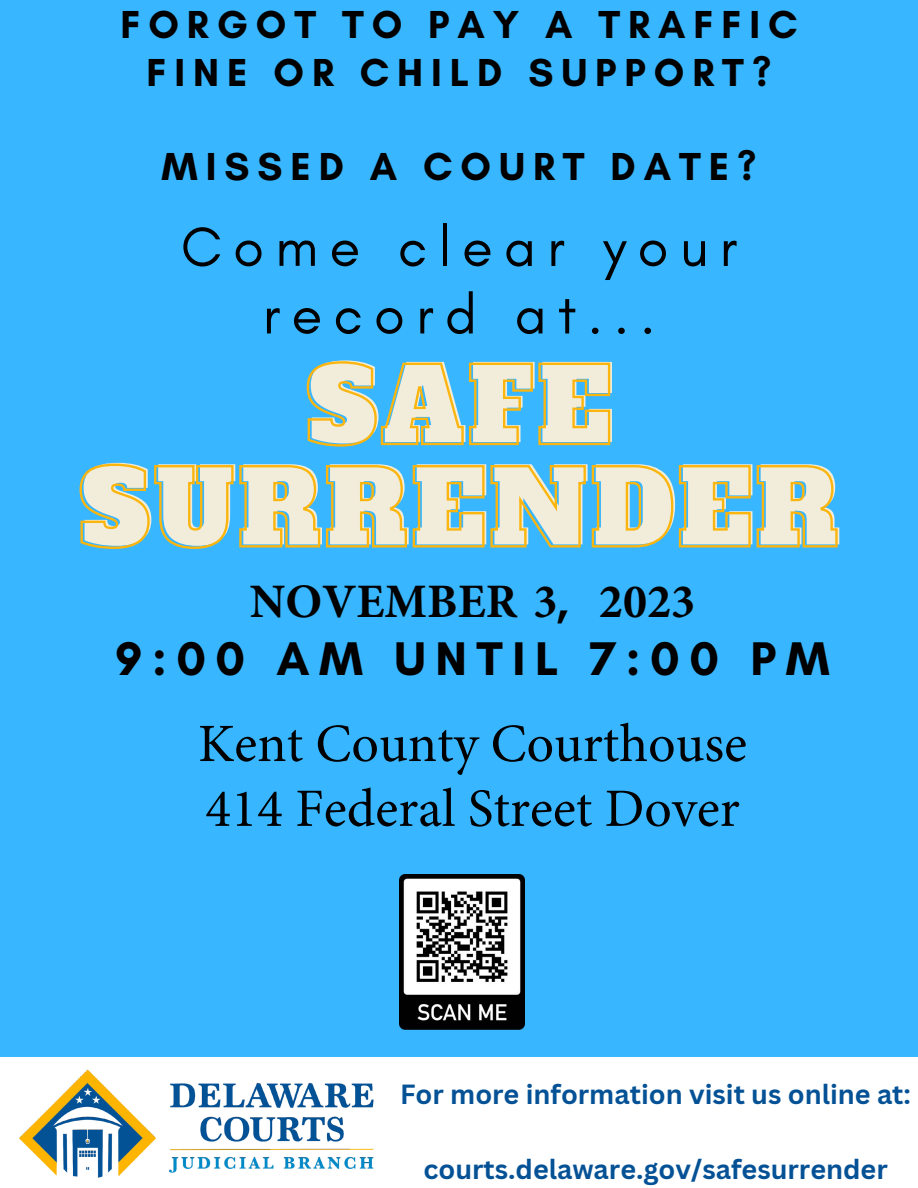
<style>
.page{position:relative;width:918px;height:1188px;background:#38b6ff}
.page>*{position:absolute;margin:0;border:0;box-sizing:border-box;transform-origin:0 0}
.t1{font:103.05px/102.3px "Alfa Slab One";letter-spacing:.04em;color:#f2eddb;text-align:center}
.t2{font:56.25px/67.5px "Glacial Indifference";letter-spacing:.2em;color:#000;text-align:center}
.t3{font:54px/64.8px "Minion Pro";color:#000}
.t4{font:700 48.15px "Glacial Indifference";color:#000}
.t5{font:700 48.15px "Minion Pro";color:#000}
.t6{font:700 39.75px/47.2px "Glacial Indifference";letter-spacing:.2em;color:#000;text-align:center}
.t7{font:700 27px "Canva Sans";color:#055196}
.s1{font-family:"Glacial Indifference"}
</style>
<div class="page">
<img style="left:0;top:1057px;width:394px;height:131px">
<div style="left:394px;top:1057px;width:524px;height:131px;background:#fefffe"></div>
<svg style="left:306px;top:361px;width:305px;height:86px"></svg>
<svg style="left:79px;top:463px;width:759px;height:86px"></svg>
<img style="left:400px;top:874px;width:125px;height:156px">
<h3 class="t6" style="left:120px;top:1px;width:679px">FORGOT TO PAY A TRAFFIC<br>FINE OR CHILD SUPPORT?</h3>
<h3 class="t6" style="left:162px;top:143px;width:596px">MISSED A COURT DATE?</h3>
<h2 class="t2" style="left:181px;top:213px;width:558px">Come clear your record at...</h2>
<h1 class="t1" style="left:83px;top:355px;width:760px">SAFE<br>SURRENDER</h1>
<h3 class="t5" style="left:250px;top:568px;width:447px">NOVEMBER 3<span class="s1">,</span> 2023</h3>
<h3 class="t4" style="left:115px;top:629px;width:716px">9 : 0 0 A M U N T I L 7 : 0 0 P M</h3>
<h3 class="t3" style="left:198px;top:712px;width:551px">Kent County Courthouse<br>414 Federal Street Dover</h3>
<p class="t7" style="left:400px;top:1075px;width:512px">For more information visit us online at:</p>
<p class="t7" style="left:423px;top:1150px;width:466px">courts.delaware.gov/safesurrender</p>
</div>
